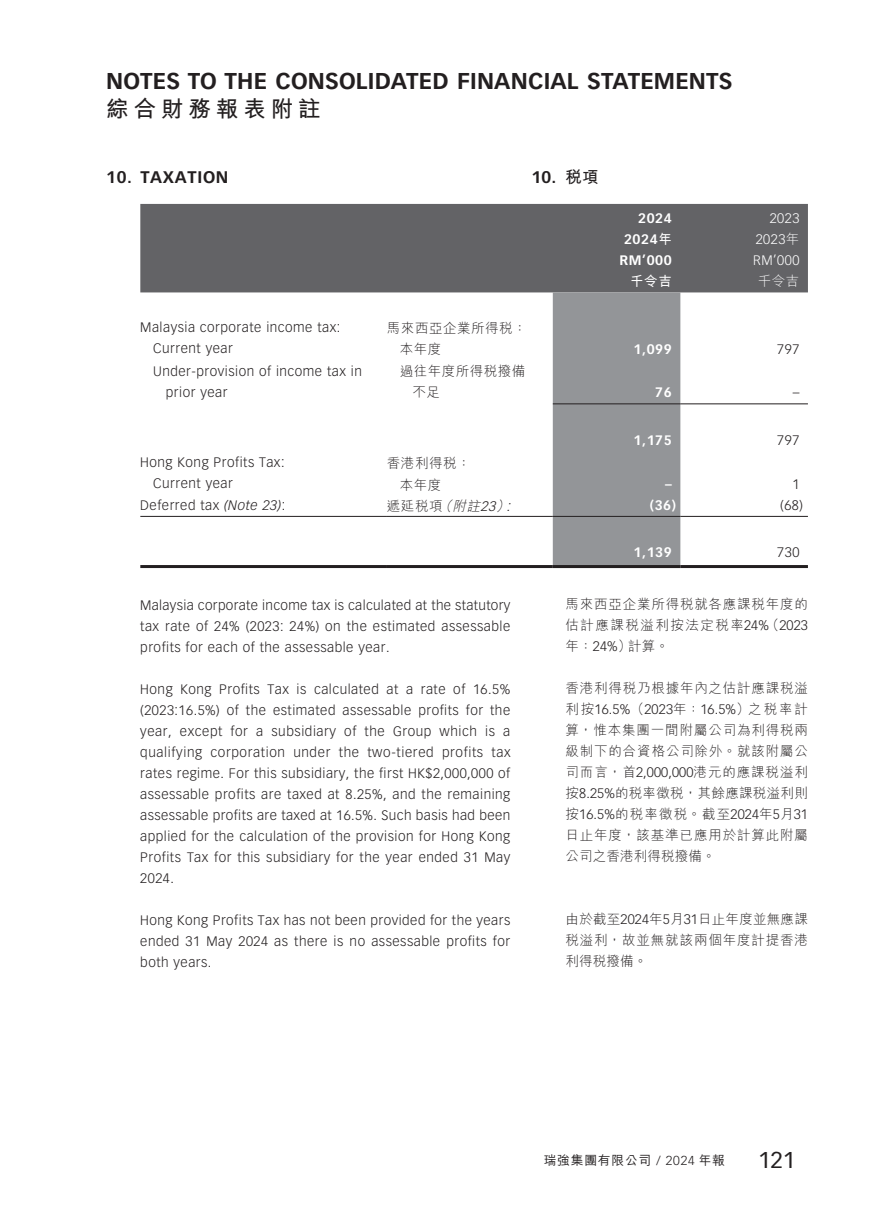
<style>
.page{position:relative;width:893px;height:1212px;background:#fff}
.page>*{position:absolute;margin:0;border:0;box-sizing:border-box;transform-origin:0 0}
.t1{font:700 22.5px "Vectora LT Std";letter-spacing:.01em;color:#231f20}
.t2{font:700 22.5px "M Hei HK";letter-spacing:.22em;color:#231f20}
.t3{font:22.5px "Vectora LT Pro";color:#231f20}
.t4{font:700 16.5px "Vectora LT Std";letter-spacing:.045em;color:#231f20}
.t5{font:300 13.5px/21px "Vectora LT Std";letter-spacing:.04em;color:#231f20;text-align:justify}
.t6{font:300 13.5px/21px "M Hei HK";letter-spacing:.06em;color:#231f20;text-align:justify}
.t7{font:700 13.5px "Vectora LT Std";letter-spacing:.045em;color:#fff}
.t8{font:300 13.5px/21px "M Hei HK";letter-spacing:.04em;color:#231f20}
.t9{font:300 13.5px "Vectora LT Std";letter-spacing:.04em;color:#fff}
.t10{font:700 13.5px "M Hei HK";color:#fff}
.t11{font:300 13.5px "M Hei HK";color:#fff}
.t12{font:500 12.75px "M Hei HK";letter-spacing:.06em;color:#231f20}
.s1{font-family:"M Hei HK"}
.s2{font-style:italic}
.s3{font-family:"Vectora LT Std";font-style:italic}
.s4{font-family:"Vectora LT Std"}
.s5{font-family:"Vectora LT Std";font-weight:300}
</style>
<div class="page">
<div style="left:140px;top:204px;width:668px;height:88px;background:#636366"></div>
<div style="left:553px;top:292px;width:127px;height:273px;background:#939598"></div>
<hr style="left:553px;top:403px;width:127px;height:1px;background:#231f20">
<hr style="left:680px;top:403px;width:128px;height:1px;background:#231f20">
<hr style="left:140px;top:516px;width:247px;height:1px;background:#231f20">
<hr style="left:387px;top:516px;width:166px;height:1px;background:#231f20">
<hr style="left:553px;top:516px;width:127px;height:1px;background:#231f20">
<hr style="left:680px;top:516px;width:128px;height:1px;background:#231f20">
<hr style="left:140px;top:565px;width:247px;height:3px;background:#231f20">
<hr style="left:387px;top:565px;width:166px;height:3px;background:#231f20">
<hr style="left:553px;top:565px;width:127px;height:3px;background:#231f20">
<hr style="left:680px;top:565px;width:128px;height:3px;background:#231f20">
<h1 class="t1" style="left:106px;top:67px;width:628px">NOTES TO THE CONSOLIDATED FINANCIAL STATEMENTS</h1>
<h1 class="t2" style="left:106px;top:93px;width:216px">綜合財務報表附註</h1>
<p class="t4" style="left:106px;top:167px;width:124px">10. TAXATION</p>
<p class="t4" style="left:531px;top:167px;width:69px">10. <span class="s1">稅項</span></p>
<p class="t7" style="left:638px;top:210px;width:35px">2024</p>
<p class="t9" style="left:770px;top:211px;width:31px">2023</p>
<p class="t7" style="left:624px;top:231px;width:49px">2024<span class="s1">年</span></p>
<p class="t9" style="left:756px;top:232px;width:45px">2023<span class="s1">年</span></p>
<p class="t7" style="left:619px;top:252px;width:54px">RM’000</p>
<p class="t9" style="left:753px;top:253px;width:48px">RM’000</p>
<p class="t10" style="left:630px;top:271px;width:43px">千令吉</p>
<p class="t11" style="left:758px;top:272px;width:43px">千令吉</p>
<p class="t5" style="left:140px;top:317px;width:201px">Malaysia corporate income tax:</p>
<p class="t8" style="left:387px;top:317px;width:141px">馬來西亞企業所得稅：</p>
<p class="t5" style="left:153px;top:338px;width:81px">Current year</p>
<p class="t6" style="left:400px;top:338px;width:43px">本年度</p>
<p class="t7" style="left:633px;top:341px;width:40px">1,099</p>
<p class="t5" style="left:777px;top:339px;width:24px">797</p>
<p class="t5" style="left:166px;top:360px;width:198px;line-height:21.8px;text-indent:-13px">Under-provision of income tax in prior year</p>
<p class="t8" style="left:412px;top:359px;width:114px;text-indent:-13px">過往年度所得稅撥備不足</p>
<p class="t7" style="left:655px;top:384px;width:18px">76</p>
<p class="t5" style="left:793px;top:382px;width:8px">–</p>
<p class="t7" style="left:633px;top:432px;width:40px">1,175</p>
<p class="t5" style="left:777px;top:430px;width:24px">797</p>
<p class="t5" style="left:140px;top:452px;width:146px">Hong Kong Profits Tax:</p>
<p class="t6" style="left:387px;top:452px;width:85px">香港利得稅：</p>
<p class="t5" style="left:153px;top:473px;width:81px">Current year</p>
<p class="t6" style="left:400px;top:474px;width:43px">本年度</p>
<p class="t7" style="left:665px;top:476px;width:8px">–</p>
<p class="t5" style="left:792px;top:474px;width:9px">1</p>
<p class="t5" style="left:140px;top:495px;width:146px">Deferred tax <span class="s2">(Note 23)</span>:</p>
<p class="t6" style="left:387px;top:495px;width:128px">遞延稅項<span class="s2">（附註</span><span class="s3">23</span><span class="s2">）</span><span class="s3">:</span></p>
<p class="t7" style="left:650px;top:497px;width:28px">(36)</p>
<p class="t5" style="left:780px;top:495px;width:24px">(68)</p>
<p class="t7" style="left:633px;top:544px;width:40px">1,139</p>
<p class="t5" style="left:777px;top:542px;width:24px">730</p>
<p class="t5" style="left:140px;top:595px;width:372px">Malaysia corporate income tax is calculated at the statutory tax rate of 24% (2023: 24%) on the estimated assessable profits for each of the assessable year.</p>
<p class="t5" style="left:140px;top:679px;width:372px">Hong Kong Profits Tax is calculated at a rate of 16.5% (2023:16.5%) of the estimated assessable profits for the year, except for a subsidiary of the Group which is a qualifying corporation under the two-tiered profits tax rates regime. For this subsidiary, the first HK$2,000,000 of assessable profits are taxed at 8.25%, and the remaining assessable profits are taxed at 16.5%. Such basis had been applied for the calculation of the provision for Hong Kong Profits Tax for this subsidiary for the year ended 31 May 2024.</p>
<p class="t5" style="left:140px;top:910px;width:371px">Hong Kong Profits Tax has not been provided for the years ended 31 May 2024 as there is no assessable profits for both years.</p>
<p class="t6" style="left:566px;top:593px;width:244px">馬來西亞企業所得稅就各應課稅年度的估計應課稅溢利按法定稅率<span class="s4">24%</span>（<span class="s4">2023</span>年：<span class="s4">24%</span>）計算。</p>
<p class="t6" style="left:566px;top:677px;width:244px">香港利得稅乃根據年內之估計應課稅溢</p>
<p class="t5" style="left:566px;top:699px;width:244px"><span class="s1">利按</span>16.5% <span class="s1">（</span>2023<span class="s1">年：</span>16.5%<span class="s1">）之稅率計</span></p>
<p class="t6" style="left:566px;top:719px;width:244px">算，惟本集團一間附屬公司為利得稅兩級制下的合資格公司除外。就該附屬公司而言，首<span class="s4">2,000,000</span>港元的應課稅溢利按<span class="s4">8.25%</span>的稅率徵稅，其餘應課稅溢利則</p>
<p class="t5" style="left:566px;top:804px;width:244px"><span class="s1">按</span>16.5%<span class="s1">的稅率徵稅。截至</span>2024<span class="s1">年</span>5<span class="s1">月</span>31</p>
<p class="t6" style="left:566px;top:824px;width:244px">日止年度，該基準已應用於計算此附屬公司之香港利得稅撥備。</p>
<p class="t6" style="left:566px;top:908px;width:244px">由於截至<span class="s4">2024</span>年<span class="s4">5</span>月<span class="s4">31</span>日止年度並無應課稅溢利，故並無就該兩個年度計提香港利得稅撥備。</p>
<p class="t12" style="left:544px;top:1150px;width:183px">瑞強集團有限公司 <span class="s5">/ 2024</span> 年報</p>
<h1 class="t3" style="left:758px;top:1146px;width:39px">121</h1>
</div>
